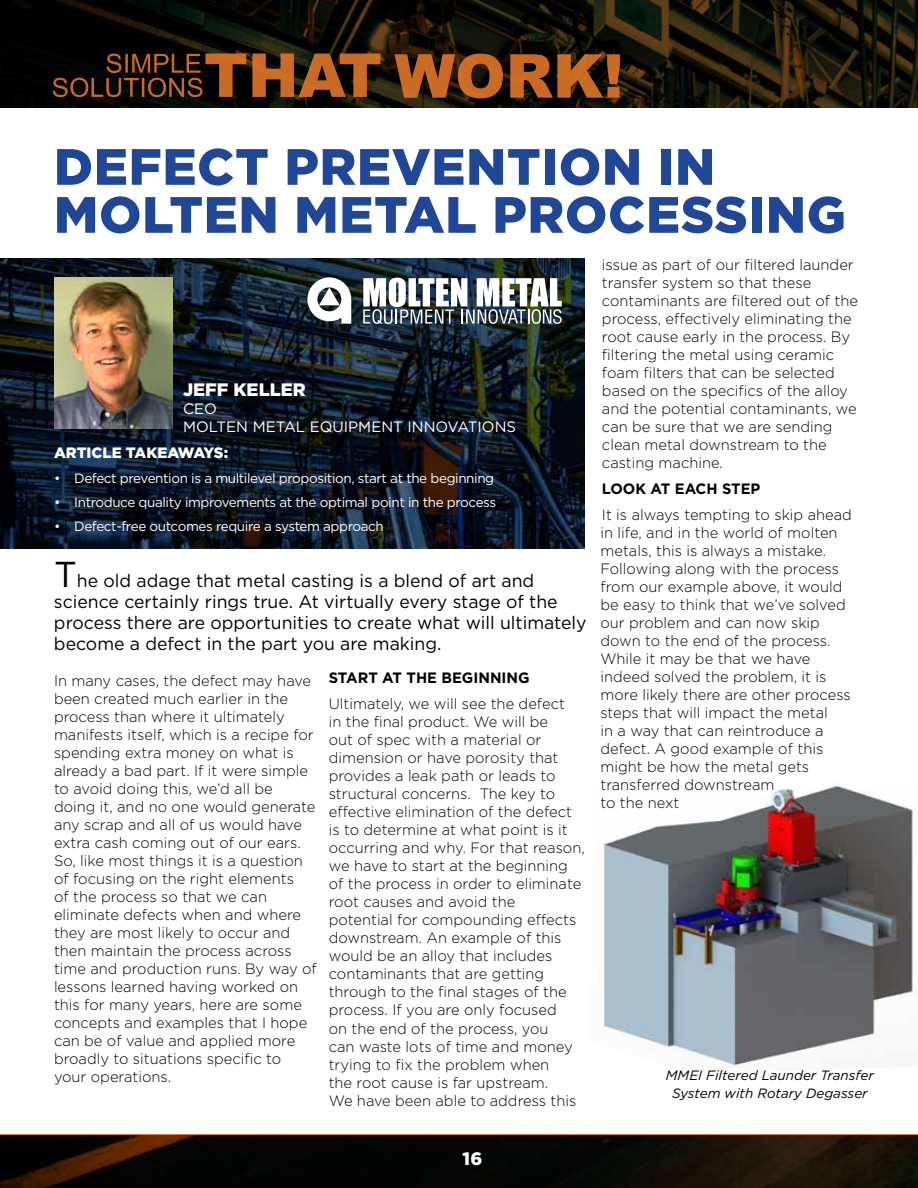
<style>
.page{position:relative;width:918px;height:1188px;background:#fff}
.page>*{position:absolute;margin:0;border:0;box-sizing:border-box;transform-origin:0 0}
.t1{font:900 51px/48px "Gotham";letter-spacing:.015em;color:#204697}
.t2{font:18px/21px "Gotham";color:#000}
.t3{font:900 18px "Gotham";color:#fff}
.t4{font:300 15px/18px "Gotham";color:#000}
.t5{font:15px/18px "Gotham";color:#fff}
.t6{font:700 15px "Gotham";color:#000}
.t7{font:900 15px "Gotham";color:#fff}
.t8{font:13.5px "Gotham";letter-spacing:-.03em;color:#fff}
.t9{font:italic 13.5px/18px "Gotham";color:#000;text-align:center}
.s1{font-size:36px}
</style>
<div class="page">
<img style="left:603px;top:783px;width:313px;height:286px">
<svg style="left:0;top:0;width:918px;height:108px;background:#291b0a"></svg>
<svg style="left:0;top:1134px;width:918px;height:54px;background:#130d05"></svg>
<div style="left:463px;top:1151px;width:26px;height:19px;background:#000"></div>
<img style="left:0;top:258px;width:584px;height:291px">
<img style="left:54px;top:277px;width:118px;height:152px">
<svg style="left:307px;top:277px;width:44px;height:47px"></svg>
<img style="left:363px;top:278px;width:199px;height:46px">
<h1 class="t1" style="left:54px;top:142px;width:793px">DEFECT PREVENTION IN<br>MOLTEN METAL PROCESSING</h1>
<p class="t3" style="left:183px;top:377px;width:124px">JEFF KELLER</p>
<p class="t5" style="left:183px;top:400px;width:335px">CEO<br>MOLTEN METAL EQUIPMENT INNOVATIONS</p>
<p class="t7" style="left:54px;top:443px;width:176px">ARTICLE TAKEAWAYS:</p>
<p class="t8" style="left:54px;top:469px;width:442px">• Defect prevention is a multilevel proposition, start at the beginning</p>
<p class="t8" style="left:54px;top:493px;width:444px">• Introduce quality improvements at the optimal point in the process</p>
<p class="t8" style="left:54px;top:518px;width:331px">• Defect-free outcomes require a system approach</p>
<p class="t2" style="left:54px;top:570px;width:534px"><span class="s1">T</span>he old adage that metal casting is a blend of art and science certainly rings true. At virtually every stage of the process there are opportunities to create what will ultimately become a defect in the part you are making.</p>
<p class="t4" style="left:54px;top:671px;width:264px">In many cases, the defect may have been created much earlier in the process than where it ultimately manifests itself, which is a recipe for spending extra money on what is already a bad part. If it were simple to avoid doing this, we’d all be doing it, and no one would generate any scrap and all of us would have extra cash coming out of our ears.<br>So, like most things it is a question of focusing on the right elements<br>of the process so that we can eliminate defects when and where they are most likely to occur and then maintain the process across time and production runs. By way of lessons learned having worked on this for many years, here are some concepts and examples that I hope can be of value and applied more broadly to situations specific to your operations.</p>
<p class="t6" style="left:329px;top:668px;width:202px">START AT THE BEGINNING</p>
<p class="t4" style="left:329px;top:695px;width:258px">Ultimately, we will see the defect<br>in the final product. We will be<br>out of spec with a material or dimension or have porosity that provides a leak path or leads to structural concerns. The key to effective elimination of the defect is to determine at what point is it occurring and why. For that reason, we have to start at the beginning of the process in order to eliminate root causes and avoid the<br>potential for compounding effects downstream. An example of this would be an alloy that includes contaminants that are getting through to the final stages of the process. If you are only focused<br>on the end of the process, you<br>can waste lots of time and money trying to fix the problem when<br>the root cause is far upstream.<br>We have been able to address this</p>
<p class="t4" style="left:602px;top:255px;width:257px">issue as part of our filtered launder transfer system so that these contaminants are filtered out of the process, effectively eliminating the root cause early in the process. By filtering the metal using ceramic foam filters that can be selected based on the specifics of the alloy and the potential contaminants, we can be sure that we are sending clean metal downstream to the casting machine.</p>
<p class="t6" style="left:602px;top:478px;width:160px">LOOK AT EACH STEP</p>
<p class="t4" style="left:600px;top:505px;width:253px">It is always tempting to skip ahead in life, and in the world of molten metals, this is always a mistake.<br>Following along with the process from our example above, it would be easy to think that we’ve solved our problem and can now skip down to the end of the process.<br>While it may be that we have indeed solved the problem, it is more likely there are other process steps that will impact the metal<br>in a way that can reintroduce a defect. A good example of this might be how the metal gets transferred downstream<br>to the next</p>
<p class="t9" style="left:666px;top:1066px;width:209px">MMEI Filtered Launder Transfer<br>System with Rotary Degasser</p>
<p class="t3" style="left:463px;top:1146px;width:21px">16</p>
</div>
